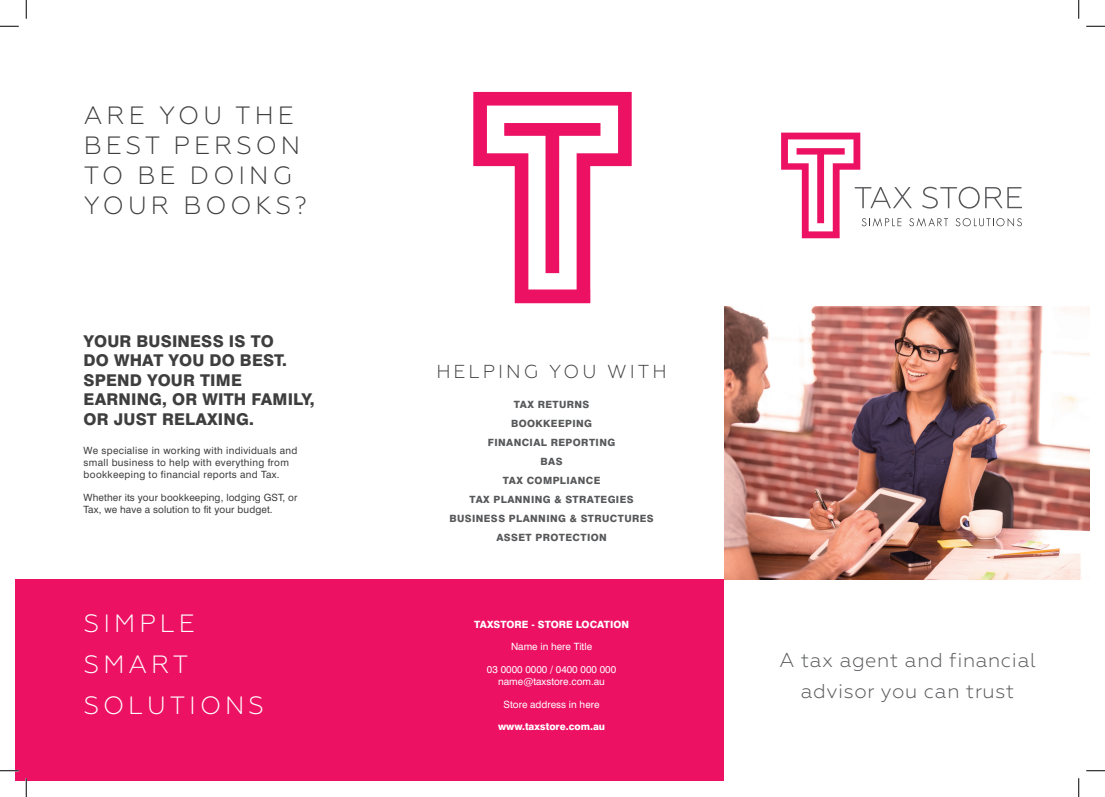
<style>
.page{position:relative;width:1105px;height:797px;background:#fff}
.page>*{position:absolute;margin:0;border:0;box-sizing:border-box;transform-origin:0 0}
.t1{font:300 25px/30px "Geometria";letter-spacing:.16em;color:#3e3e3f}
.t2{font:300 25px/40.6px "Geometria";letter-spacing:.16em;color:#fff}
.t3{font:300 20px/31.2px "Geometria";letter-spacing:.03em;color:#57585a;text-align:center}
.t4{font:300 18.75px "Geometria";letter-spacing:.16em;color:#3e3e3f}
.t5{font:800 16.25px/19.5px "Swiss 721 BT";letter-spacing:.01em;color:#3e3e3f}
.t6{font:800 10px/19.1px "Swiss 721 BT";letter-spacing:.04em;color:#57585a;text-align:center}
.t7{font:10px/12px "Swiss 721 BT";letter-spacing:.03em;color:#3e3e3f}
.t8{font:10px/12px "Swiss 721 BT";letter-spacing:.01em;color:#3e3e3f}
.t9{font:10px/12px "Swiss 721 BT";color:#fff;text-align:center}
.t10{font:800 10px "Swiss 721 BT";color:#fff}
</style>
<div class="page">
<div style="left:16px;top:579px;width:708px;height:202px;background:#ec1163"></div>
<img style="left:724px;top:306px;width:365px;height:273px">
<svg style="left:781px;top:133px;width:241px;height:105px"></svg>
<svg style="left:473px;top:92px;width:159px;height:211px"></svg>
<svg style="left:0;top:25px;width:19px;height:2px"></svg>
<svg style="left:1086px;top:25px;width:19px;height:2px"></svg>
<svg style="left:0;top:770px;width:19px;height:1px"></svg>
<svg style="left:1086px;top:770px;width:19px;height:1px"></svg>
<svg style="left:25px;top:0;width:2px;height:19px"></svg>
<svg style="left:25px;top:778px;width:2px;height:19px"></svg>
<svg style="left:1078px;top:0;width:1px;height:19px"></svg>
<svg style="left:1078px;top:778px;width:1px;height:19px"></svg>
<h1 class="t1" style="left:84px;top:100px;width:225px">ARE YOU THE<br>BEST PERSON<br>TO BE DOING<br>YOUR BOOKS?</h1>
<h3 class="t5" style="left:84px;top:331px;width:232px">YOUR BUSINESS IS TO<br>DO WHAT YOU DO BEST.<br>SPEND YOUR TIME<br>EARNING, OR WITH FAMILY,<br>OR JUST RELAXING.</h3>
<p class="t7" style="left:84px;top:445px;width:215px">We specialise in working with individuals and small business to help with everything from bookkeeping to financial reports and Tax.</p>
<p class="t8" style="left:84px;top:491px;width:215px">Whether its your bookkeeping, lodging GST, or<br>Tax, we have a solution to fit your budget.</p>
<h3 class="t4" style="left:436px;top:360px;width:232px">HELPING YOU WITH</h3>
<p class="t6" style="left:449px;top:394px;width:206px">TAX RETURNS<br>BOOKKEEPING<br>FINANCIAL REPORTING<br>BAS<br>TAX COMPLIANCE<br>TAX PLANNING &amp; STRATEGIES<br>BUSINESS PLANNING &amp; STRUCTURES<br>ASSET PROTECTION</p>
<h1 class="t2" style="left:84px;top:603px;width:182px">SIMPLE<br>SMART<br>SOLUTIONS</h1>
<p class="t10" style="left:474px;top:618px;width:156px">TAXSTORE - STORE LOCATION</p>
<p class="t9" style="left:511px;top:641px;width:83px">Name in here Title</p>
<p class="t9" style="left:487px;top:663px;width:131px">03 0000 0000 / 0400 000 000 name@taxstore.com.au</p>
<p class="t9" style="left:504px;top:698px;width:97px">Store address in here</p>
<p class="t10" style="left:498px;top:720px;width:109px">www.taxstore.com.au</p>
<h2 class="t3" style="left:779px;top:644px;width:258px">A tax agent and financial advisor you can trust</h2>
</div>
